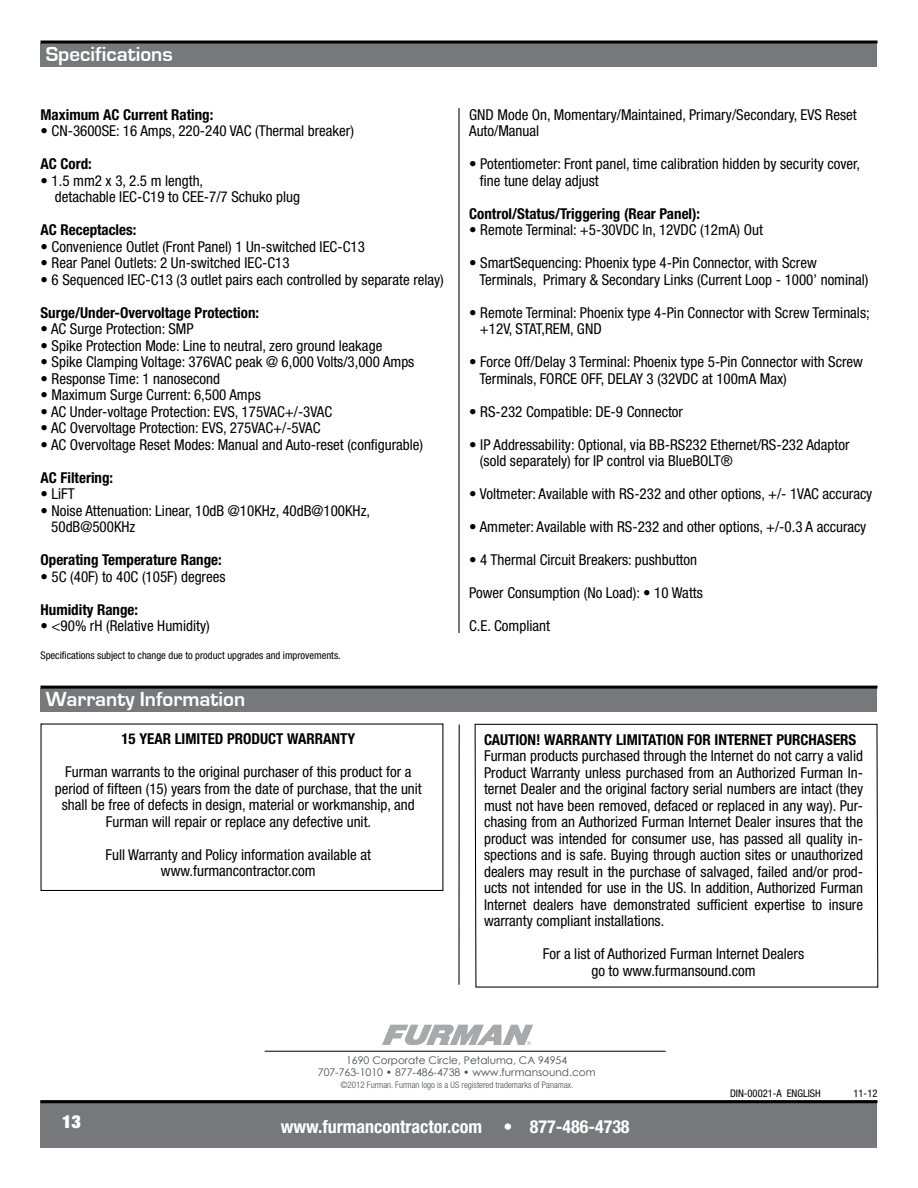
<style>
.page{position:relative;width:918px;height:1188px;background:#fff}
.page>*{position:absolute;margin:0;border:0;box-sizing:border-box;transform-origin:0 0}
.t1{font:700 21px "Eurostile";color:#fff}
.t2{font:700 condensed 18px "Helvetica Neue";color:#fff}
.t3{font:900 expanded 18px "Helvetica Neue";color:#fff}
.t4{font:condensed 15px/16.5px "Helvetica Neue";color:#000}
.t5{font:700 condensed 15px "Helvetica Neue";color:#000}
.t6{font:condensed 10.5px "Helvetica Neue";color:#000}
.t7{font:10.5px/12px "Century Gothic";color:#434d52;text-align:center}
.t8{font:300 condensed 9px "Helvetica Neue";color:#434d52}
</style>
<div class="page">
<hr style="left:265px;top:1051px;width:401px;height:1px;background:#000">
<div style="left:40px;top:44px;width:838px;height:23px;background:#77787b"></div>
<svg style="left:40px;top:40px;width:838px;height:4px;background:#2e2e2f"></svg>
<div style="left:40px;top:689px;width:838px;height:23px;background:#77787b"></div>
<hr style="left:40px;top:686px;width:838px;height:3px;background:#000">
<div style="left:40px;top:1100px;width:838px;height:48px;background:#77787b"></div>
<hr style="left:40px;top:1100px;width:838px;height:3px;background:#000">
<svg style="left:382px;top:1025px;width:151px;height:20px"></svg>
<hr style="left:458px;top:108px;width:2px;height:525px;background:#000">
<div style="left:41px;top:723px;width:402px;height:168px;border:1px solid #000"></div>
<svg style="left:474px;top:723px;width:405px;height:265px"></svg>
<hr style="left:458px;top:725px;width:2px;height:260px;background:#000">
<h1 class="t1" style="left:46px;top:42px;width:129px">Specifications</h1>
<p class="t5" style="left:40px;top:105px;width:174px">Maximum AC Current Rating:</p>
<p class="t4" style="left:40px;top:123px;width:315px">• CN-3600SE: 16 Amps, 220-240 VAC (Thermal breaker)</p>
<p class="t5" style="left:40px;top:155px;width:53px">AC Cord:</p>
<p class="t4" style="left:55px;top:172px;width:247px;text-indent:-14px">• 1.5 mm2 x 3, 2.5 m length,<br>detachable IEC-C19 to CEE-7/7 Schuko plug</p>
<p class="t5" style="left:40px;top:221px;width:97px">AC Receptacles:</p>
<p class="t4" style="left:40px;top:238px;width:326px">• Convenience Outlet (Front Panel) 1 Un-switched IEC-C13</p>
<p class="t4" style="left:40px;top:255px;width:251px">• Rear Panel Outlets: 2 Un-switched IEC-C13</p>
<p class="t4" style="left:40px;top:271px;width:405px">• 6 Sequenced IEC-C13 (3 outlet pairs each controlled by separate relay)</p>
<p class="t5" style="left:40px;top:303px;width:220px">Surge/Under-Overvoltage Protection:</p>
<p class="t4" style="left:40px;top:321px;width:155px">• AC Surge Protection: SMP</p>
<p class="t4" style="left:40px;top:337px;width:343px">• Spike Protection Mode: Line to neutral, zero ground leakage</p>
<p class="t4" style="left:40px;top:354px;width:375px">• Spike Clamping Voltage: 376VAC peak @ 6,000 Volts/3,000 Amps</p>
<p class="t4" style="left:40px;top:370px;width:181px">• Response Time: 1 nanosecond</p>
<p class="t4" style="left:40px;top:387px;width:222px">• Maximum Surge Current: 6,500 Amps</p>
<p class="t4" style="left:40px;top:403px;width:293px">• AC Under-voltage Protection: EVS, 175VAC+/-3VAC</p>
<p class="t4" style="left:40px;top:420px;width:281px">• AC Overvoltage Protection: EVS, 275VAC+/-5VAC</p>
<p class="t4" style="left:40px;top:436px;width:384px">• AC Overvoltage Reset Modes: Manual and Auto-reset (configurable)</p>
<p class="t5" style="left:40px;top:468px;width:74px">AC Filtering:</p>
<p class="t4" style="left:40px;top:486px;width:36px">• LiFT</p>
<p class="t4" style="left:51px;top:502px;width:320px;text-indent:-11px">• Noise Attenuation: Linear, 10dB @10KHz, 40dB@100KHz,<br>50dB@500KHz</p>
<p class="t5" style="left:40px;top:551px;width:183px">Operating Temperature Range:</p>
<p class="t4" style="left:40px;top:568px;width:187px">• 5C (40F) to 40C (105F) degrees</p>
<p class="t5" style="left:40px;top:600px;width:99px">Humidity Range:</p>
<p class="t4" style="left:40px;top:618px;width:171px">• &lt;90% rH (Relative Humidity)</p>
<p class="t6" style="left:40px;top:649px;width:302px">Specifications subject to change due to product upgrades and improvements.</p>
<h1 class="t1" style="left:46px;top:687px;width:201px">Warranty Information</h1>
<p class="t5" style="left:121px;top:730px;width:235px">15 YEAR LIMITED PRODUCT WARRANTY</p>
<p class="t4" style="left:55px;top:764px;width:369px;text-align:center">Furman warrants to the original purchaser of this product for a period of fifteen (15) years from the date of purchase, that the unit shall be free of defects in design, material or workmanship, and Furman will repair or replace any defective unit.</p>
<p class="t4" style="left:105px;top:846px;width:267px;text-align:center">Full Warranty and Policy information available at www.furmancontractor.com</p>
<p class="t4" style="left:469px;top:106px;width:389px">GND Mode On, Momentary/Maintained, Primary/Secondary, EVS Reset<br>Auto/Manual</p>
<p class="t4" style="left:480px;top:156px;width:382px;text-indent:-11px">• Potentiometer: Front panel, time calibration hidden by security cover, fine tune delay adjust</p>
<p class="t5" style="left:469px;top:204px;width:233px">Control/Status/Triggering (Rear Panel):</p>
<p class="t4" style="left:469px;top:222px;width:295px">• Remote Terminal: +5-30VDC In, 12VDC (12mA) Out</p>
<p class="t4" style="left:479px;top:255px;width:391px;text-indent:-10px">• SmartSequencing: Phoenix type 4-Pin Connector, with Screw<br>Terminals, Primary &amp; Secondary Links (Current Loop - 1000’ nominal)</p>
<p class="t4" style="left:480px;top:304px;width:391px;text-indent:-11px">• Remote Terminal: Phoenix type 4-Pin Connector with Screw Terminals; +12V, STAT,REM, GND</p>
<p class="t4" style="left:479px;top:354px;width:385px;text-indent:-10px">• Force Off/Delay 3 Terminal: Phoenix type 5-Pin Connector with Screw<br>Terminals, FORCE OFF, DELAY 3 (32VDC at 100mA Max)</p>
<p class="t4" style="left:469px;top:403px;width:215px">• RS-232 Compatible: DE-9 Connector</p>
<p class="t4" style="left:480px;top:436px;width:371px;text-indent:-11px">• IP Addressability: Optional, via BB-RS232 Ethernet/RS-232 Adaptor (sold separately) for IP control via BlueBOLT®</p>
<p class="t4" style="left:469px;top:486px;width:405px">• Voltmeter: Available with RS-232 and other options, +/- 1VAC accuracy</p>
<p class="t4" style="left:469px;top:519px;width:399px">• Ammeter: Available with RS-232 and other options, +/-0.3 A accuracy</p>
<p class="t4" style="left:469px;top:552px;width:229px">• 4 Thermal Circuit Breakers: pushbutton</p>
<p class="t4" style="left:469px;top:576px;width:235px;line-height:33px">Power Consumption (No Load): • 10 Watts<br>C.E. Compliant</p>
<p class="t5" style="left:484px;top:730px;width:374px">CAUTION! WARRANTY LIMITATION FOR INTERNET PURCHASERS</p>
<p class="t4" style="left:484px;top:747px;width:381px;text-align:justify">Furman products purchased through the Internet do not carry a valid Product Warranty unless purchased from an Authorized Furman In&shy;ternet Dealer and the original factory serial numbers are intact (they must not have been removed, defaced or replaced in any way). Pur&shy;chasing from an Authorized Furman Internet Dealer insures that the product was intended for consumer use, has passed all quality in&shy;spections and is safe. Buying through auction sites or unauthorized dealers may result in the purchase of salvaged, failed and/or prod&shy;ucts not intended for use in the US. In addition, Authorized Furman Internet dealers have demonstrated sufficient expertise to insure warranty compliant installations.</p>
<p class="t4" style="left:543px;top:945px;width:263px;text-align:center">For a list of Authorized Furman Internet Dealers go to www.furmansound.com</p>
<p class="t3" style="left:62px;top:1110px;width:20px">13</p>
<p class="t7" style="left:318px;top:1054px;width:279px">1690 Corporate Circle, Petaluma, CA 94954<br>707-763-1010 • 877-486-4738 • www.furmansound.com</p>
<p class="t8" style="left:340px;top:1080px;width:235px">©2012 Furman. Furman logo is a US registered trademarks of Panamax.</p>
<p class="t2" style="left:281px;top:1116px;width:350px">www.furmancontractor.com • 877-486-4738</p>
<p class="t6" style="left:730px;top:1087px;width:92px">DIN-00021-A ENGLISH</p>
<p class="t6" style="left:854px;top:1087px;width:25px">11-12</p>
</div>
